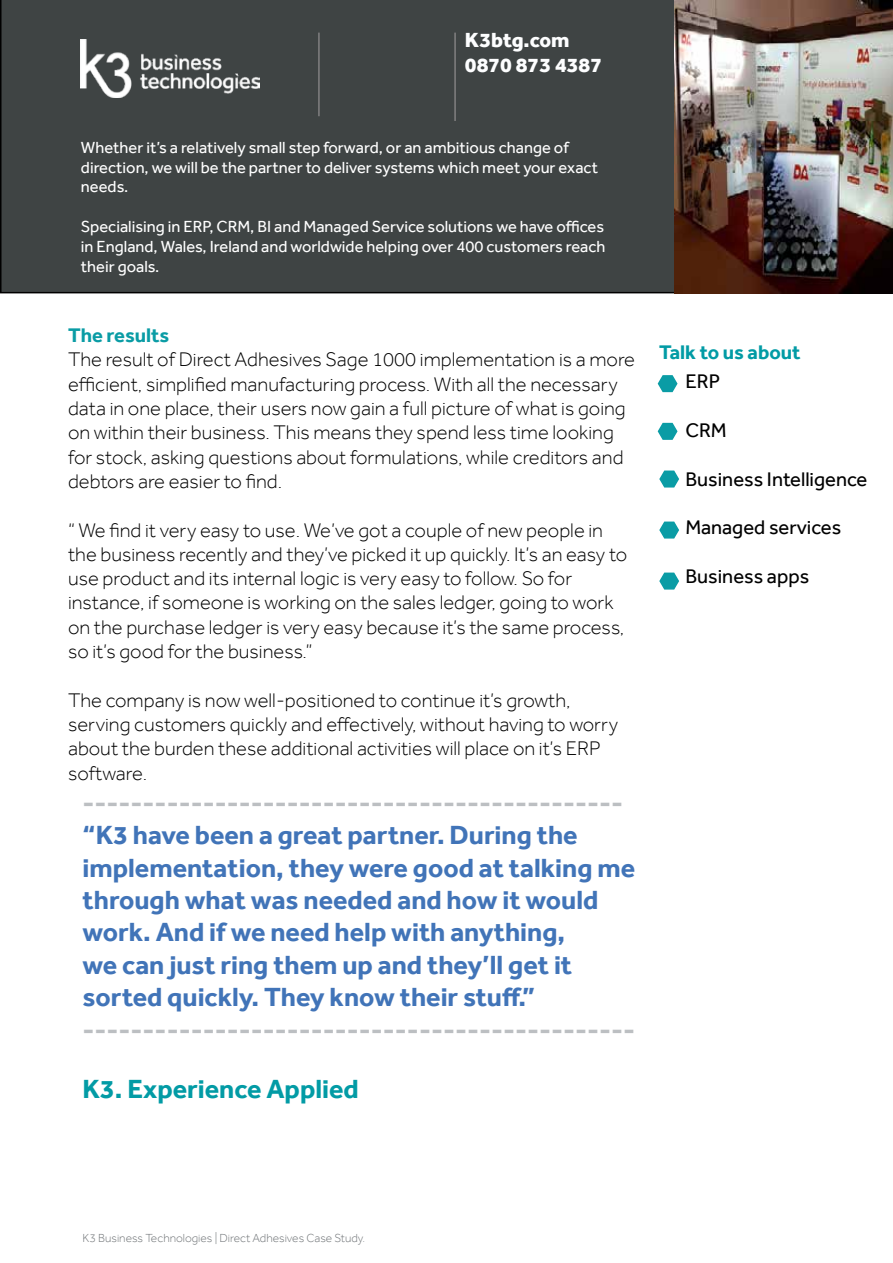
<style>
.page{position:relative;width:893px;height:1263px;background:#fff}
.page>*{position:absolute;margin:0;border:0;box-sizing:border-box;transform-origin:0 0}
.t1{font:700 27px/32.4px "Effra";color:#4174b8}
.t2{font:700 27px "Effra";color:#bcbfc2}
.t3{font:700 27px "Effra";color:#029ba5}
.t4{font:800 21px/25.2px "Effra";color:#fdfeff}
.t5{font:300 20.25px/24.3px "Effra";color:#000}
.t6{font:20.25px "Effra";color:#000}
.t7{font:700 20.25px "Effra";color:#029ba5}
.t8{font:700 20.25px "Effra";color:#0a9ca5}
.t9{font:16.5px/19.8px "Effra";color:#fff}
.t10{font:300 12px "Effra";color:#6f7376}
</style>
<div class="page">
<div style="left:0;top:0;width:675px;height:293px;background:#3f4444"></div>
<img style="left:81px;top:40px;width:179px;height:58px">
<hr style="left:318px;top:33px;width:2px;height:83px;background:#818081">
<hr style="left:454px;top:33px;width:2px;height:88px;background:#818081">
<svg style="left:657px;top:375px;width:21px;height:18px"></svg>
<svg style="left:657px;top:422px;width:21px;height:18px"></svg>
<svg style="left:659px;top:470px;width:20px;height:18px"></svg>
<svg style="left:659px;top:521px;width:20px;height:18px"></svg>
<svg style="left:659px;top:572px;width:20px;height:18px"></svg>
<img style="left:675px;top:0;width:218px;height:293px">
<p class="t4" style="left:465px;top:27px;width:139px">K3btg.com<br>0870 873 4387</p>
<p class="t9" style="left:81px;top:137px;width:519px">Whether it’s a relatively small step forward, or an ambitious change of direction, we will be the partner to deliver systems which meet your exact needs.</p>
<p class="t9" style="left:81px;top:216px;width:526px;text-align:justify">Specialising in ERP, CRM, BI and Managed Service solutions we have offices in England, Wales, Ireland and worldwide helping over 400 customers reach their goals.</p>
<p class="t8" style="left:68px;top:323px;width:103px">The results</p>
<p class="t5" style="left:68px;top:347px;width:568px">The result of Direct Adhesives Sage 1000 implementation is a more efficient, simplified manufacturing process. With all the necessary data in one place, their users now gain a full picture of what is going on within their business. This means they spend less time looking for stock, asking questions about formulations, while creditors and debtors are easier to find.</p>
<p class="t5" style="left:68px;top:517px;width:561px">“ We find it very easy to use. We’ve got a couple of new people in the business recently and they’ve picked it up quickly. It’s an easy to use product and its internal logic is very easy to follow. So for instance, if someone is working on the sales ledger, going to work on the purchase ledger is very easy because it’s the same process, so it’s good for the business.”</p>
<p class="t5" style="left:68px;top:687px;width:551px">The company is now well-positioned to continue it’s growth, serving customers quickly and effectively, without having to worry about the burden these additional activities will place on it’s ERP software.</p>
<h1 class="t2" style="left:83px;top:787px;width:542px">---------------------------------------------</h1>
<p class="t1" style="left:83px;top:819px;width:554px">“K3 have been a great partner. During the implementation, they were good at talking me through what was needed and how it would work. And if we need help with anything,<br>we can just ring them up and they’ll get it sorted quickly. They know their stuff.”</p>
<h1 class="t2" style="left:83px;top:1013px;width:554px">----------------------------------------------</h1>
<h1 class="t3" style="left:83px;top:1073px;width:278px">K3. Experience Applied</h1>
<p class="t7" style="left:659px;top:340px;width:143px">Talk to us about</p>
<p class="t6" style="left:685px;top:369px;width:36px">ERP</p>
<p class="t6" style="left:685px;top:418px;width:43px">CRM</p>
<p class="t6" style="left:685px;top:467px;width:183px">Business Intelligence</p>
<p class="t6" style="left:685px;top:515px;width:157px">Managed services</p>
<p class="t6" style="left:685px;top:564px;width:125px">Business apps</p>
<p class="t10" style="left:83px;top:1231px;width:284px">K3 Business Technologies | Direct Adhesives Case Study.</p>
</div>
